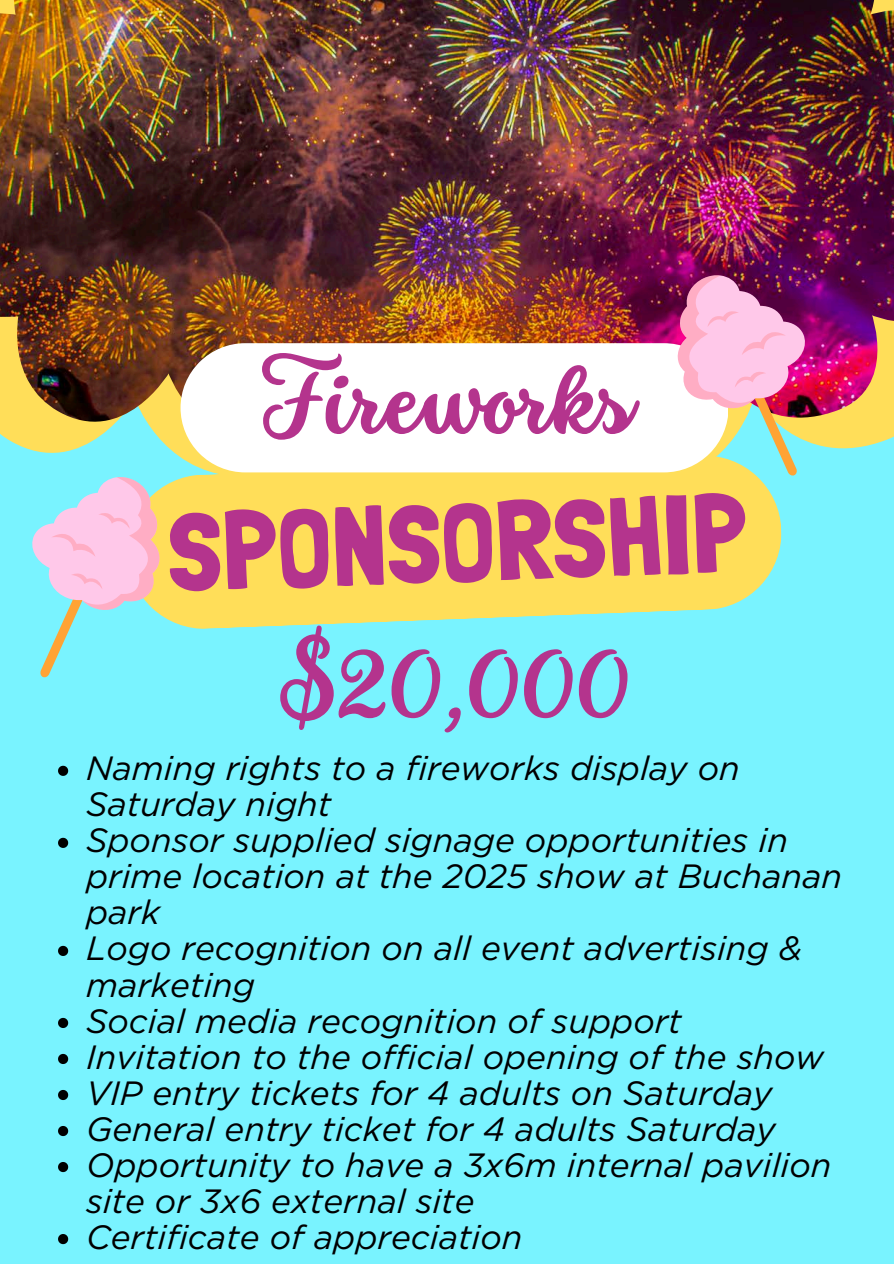
<style>
.page{position:relative;width:894px;height:1264px;background:#fff}
.page>*{position:absolute;margin:0;border:0;box-sizing:border-box;transform-origin:0 0}
.t1{font:111.6px "Londrina Solid";color:#b4348d}
.t2{font:90px "Stars Love";color:#b4348d}
.t3{font:italic 33.6px/36px "Gotham";color:#000}
</style>
<div class="page">
<div style="left:0;top:0;width:893px;height:1263px;background:#79f3ff"></div>
<img style="left:0;top:0;width:893px;height:443px">
<svg style="left:164px;top:455px;width:617px;height:174px;background:#f2df68"></svg>
<div style="left:180px;top:343px;width:493px;height:129px;background:#fff"></div>
<svg style="left:32px;top:477px;width:132px;height:201px"></svg>
<svg style="left:673px;top:275px;width:135px;height:201px;background:#d6adbc"></svg>
<svg style="left:58px;top:765px;width:10px;height:11px"></svg>
<svg style="left:58px;top:837px;width:10px;height:11px"></svg>
<svg style="left:58px;top:945px;width:10px;height:11px"></svg>
<svg style="left:58px;top:1017px;width:10px;height:11px"></svg>
<svg style="left:58px;top:1053px;width:10px;height:11px"></svg>
<svg style="left:58px;top:1090px;width:10px;height:10px"></svg>
<svg style="left:58px;top:1126px;width:10px;height:10px"></svg>
<svg style="left:58px;top:1162px;width:10px;height:10px"></svg>
<svg style="left:58px;top:1234px;width:10px;height:10px"></svg>
<h2 class="t2" style="left:262px;top:350px;width:371px">Fireworks</h2>
<p class="t1" style="left:165px;top:486px;width:581px;rotate:-2deg">SPONSORSHIP</p>
<p class="t2" style="left:278px;top:634px;width:353px">$20,000</p>
<h1 class="t3" style="left:86px;top:750px;width:655px">Naming rights to a fireworks display on<br>Saturday night</h1>
<p class="t3" style="left:86px;top:822px;width:757px">Sponsor supplied signage opportunities in prime location at the 2025 show at Buchanan park</p>
<h2 class="t3" style="left:86px;top:930px;width:717px">Logo recognition on all event advertising &amp; marketing</h2>
<p class="t3" style="left:86px;top:1002px;width:597px">Social media recognition of support</p>
<p class="t3" style="left:86px;top:1038px;width:739px">Invitation to the official opening of the show</p>
<p class="t3" style="left:86px;top:1074px;width:688px">VIP entry tickets for 4 adults on Saturday</p>
<p class="t3" style="left:86px;top:1110px;width:691px">General entry ticket for 4 adults Saturday</p>
<p class="t3" style="left:86px;top:1146px;width:747px">Opportunity to have a 3x6m internal pavilion site or 3x6 external site</p>
<p class="t3" style="left:86px;top:1218px;width:438px">Certificate of appreciation</p>
</div>
